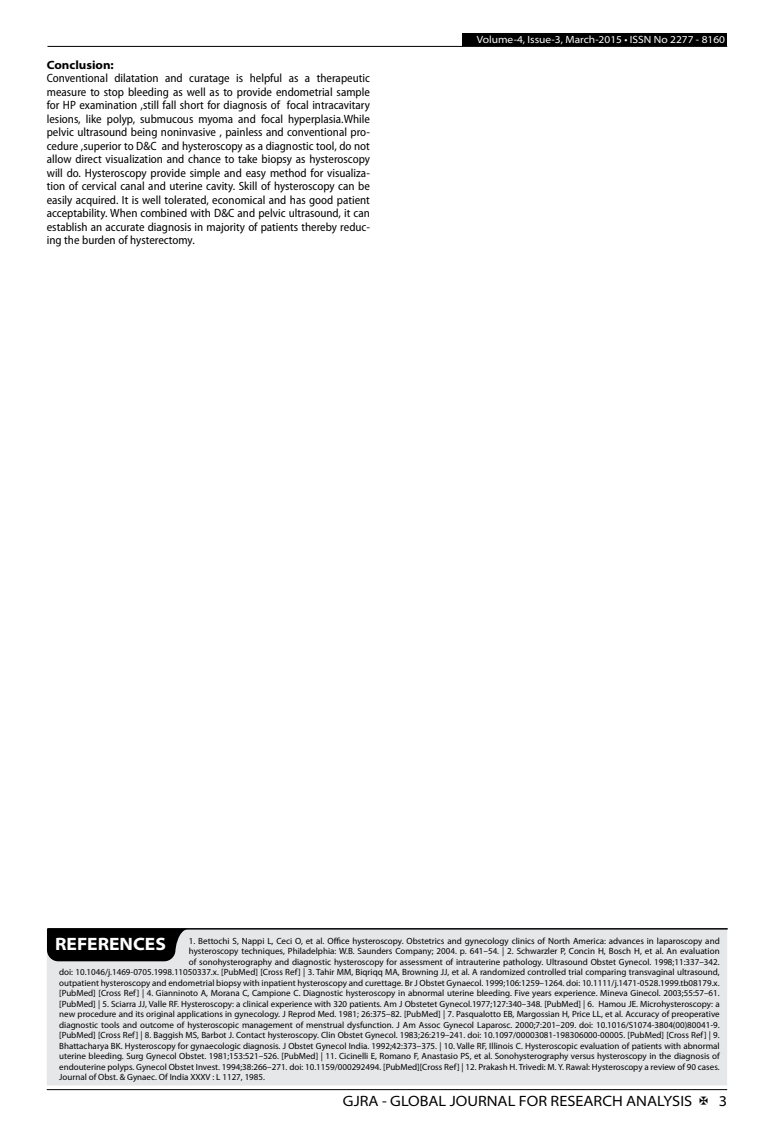
<style>
.page{position:relative;width:774px;height:1136px;background:#fff}
.page>*{position:absolute;margin:0;border:0;box-sizing:border-box;transform-origin:0 0}
.t1{font:700 semi-expanded 18px "Myriad Pro";color:#fff}
.t2{font:semi-expanded 15px "Myriad Pro";color:#000}
.t3{font:semi-condensed 12px/13.5px "Myriad Pro";color:#000;text-align:justify}
.t4{font:700 semi-expanded 12px "Myriad Pro";color:#000}
.t5{font:semi-expanded 10.5px "Myriad Pro";color:#fff}
.t6{font:9px "Myriad Pro";color:#000}
</style>
<div class="page">
<hr style="left:47px;top:1089px;width:680px;height:1px;background:#000">
<div style="left:462px;top:33px;width:265px;height:13px;background:#000"></div>
<hr style="left:47px;top:46px;width:680px;height:1px;background:#000">
<div style="left:47px;top:929px;width:680px;height:156px;background:#e6e7e8"></div>
<hr style="left:48px;top:927px;width:679px;height:2px;background:#000">
<svg style="left:47px;top:928px;width:142px;height:33px;background:#141414"></svg>
<h3 class="t4" style="left:47px;top:58px;width:69px">Conclusion:</h3>
<p class="t3" style="left:47px;top:72px;width:325px">Conventional dilatation and curatage is helpful as a therapeutic measure to stop bleeding as well as to provide endometrial sample for HP examination ,still fall short for diagnosis of focal intracavitary lesions, like polyp, submucous myoma and focal hyperplasia.While pelvic ultrasound being noninvasive , painless and conventional pro&shy;cedure ,superior to D&amp;C and hysteroscopy as a diagnostic tool, do not allow direct visualization and chance to take biopsy as hysteroscopy will do. Hysteroscopy provide simple and easy method for visualiza&shy;tion of cervical canal and uterine cavity. Skill of hysteroscopy can be easily acquired. It is well tolerated, economical and has good patient acceptability. When combined with D&amp;C and pelvic ultrasound, it can establish an accurate diagnosis in majority of patients thereby reduc&shy;ing the burden of hysterectomy.</p>
<p class="t5" style="left:477px;top:34px;width:250px">Volume-4, Issue-3, March-2015 • ISSN No 2277 - 8160</p>
<h1 class="t1" style="left:55px;top:933px;width:112px">REFERENCES</h1>
<p class="t6" style="left:189px;top:935px;width:532px">1. Bettochi S, Nappi L, Ceci O, et al. Office hysteroscopy. Obstetrics and gynecology clinics of North America: advances in laparoscopy and</p>
<p class="t6" style="left:189px;top:946px;width:532px">hysteroscopy techniques, Philadelphia: W.B. Saunders Company; 2004. p. 641–54. | 2. Schwarzler P, Concin H, Bosch H, et al. An evaluation</p>
<p class="t6" style="left:189px;top:956px;width:532px">of sonohysterography and diagnostic hysteroscopy for assessment of intrauterine pathology. Ultrasound Obstet Gynecol. 1998;11:337–342.</p>
<p class="t6" style="left:59px;top:967px;width:662px">doi: 10.1046/j.1469-0705.1998.11050337.x. [PubMed] [Cross Ref] | 3. Tahir MM, Biqriqq MA, Browning JJ, et al. A randomized controlled trial comparing transvaginal ultrasound,</p>
<p class="t6" style="left:59px;top:977px;width:662px">outpatient hysteroscopy and endometrial biopsy with inpatient hysteroscopy and curettage. Br J Obstet Gynaecol. 1999;106:1259–1264. doi: 10.1111/j.1471-0528.1999.tb08179.x.</p>
<p class="t6" style="left:59px;top:988px;width:662px">[PubMed] [Cross Ref] | 4. Gianninoto A, Morana C, Campione C. Diagnostic hysteroscopy in abnormal uterine bleeding. Five years experience. Mineva Ginecol. 2003;55:57–61.</p>
<p class="t6" style="left:59px;top:998px;width:662px">[PubMed] | 5. Sciarra JJ, Valle RF. Hysteroscopy: a clinical experience with 320 patients. Am J Obstetet Gynecol.1977;127:340–348. [PubMed] | 6. Hamou JE. Microhysteroscopy: a</p>
<p class="t6" style="left:59px;top:1009px;width:662px">new procedure and its original applications in gynecology. J Reprod Med. 1981; 26:375–82. [PubMed] | 7. Pasqualotto EB, Margossian H, Price LL, et al. Accuracy of preoperative</p>
<p class="t6" style="left:59px;top:1019px;width:662px">diagnostic tools and outcome of hysteroscopic management of menstrual dysfunction. J Am Assoc Gynecol Laparosc. 2000;7:201–209. doi: 10.1016/S1074-3804(00)80041-9.</p>
<p class="t6" style="left:59px;top:1030px;width:662px">[PubMed] [Cross Ref] | 8. Baggish MS, Barbot J. Contact hysteroscopy. Clin Obstet Gynecol. 1983;26:219–241. doi: 10.1097/00003081-198306000-00005. [PubMed] [Cross Ref] | 9.</p>
<p class="t6" style="left:59px;top:1040px;width:662px">Bhattacharya BK. Hysteroscopy for gynaecologic diagnosis. J Obstet Gynecol India. 1992;42:373–375. | 10. Valle RF, Illinois C. Hysteroscopic evaluation of patients with abnormal</p>
<p class="t6" style="left:59px;top:1051px;width:662px">uterine bleeding. Surg Gynecol Obstet. 1981;153:521–526. [PubMed] | 11. Cicinelli E, Romano F, Anastasio PS, et al. Sonohysterography versus hysteroscopy in the diagnosis of</p>
<p class="t6" style="left:59px;top:1061px;width:662px">endouterine polyps. Gynecol Obstet Invest. 1994;38:266–271. doi: 10.1159/000292494. [PubMed][Cross Ref] | 12. Prakash H. Trivedi: M. Y. Rawal: Hysteroscopy a review of 90 cases.</p>
<p class="t6" style="left:59px;top:1072px;width:207px">Journal of Obst. &amp; Gynaec. Of India XXXV : L 1127, 1985.</p>
<h2 class="t2" style="left:343px;top:1092px;width:351px">GJRA - GLOBAL JOURNAL FOR RESEARCH ANALYSIS</h2>
<h2 class="t2" style="left:719px;top:1092px;width:10px">3</h2>
</div>
